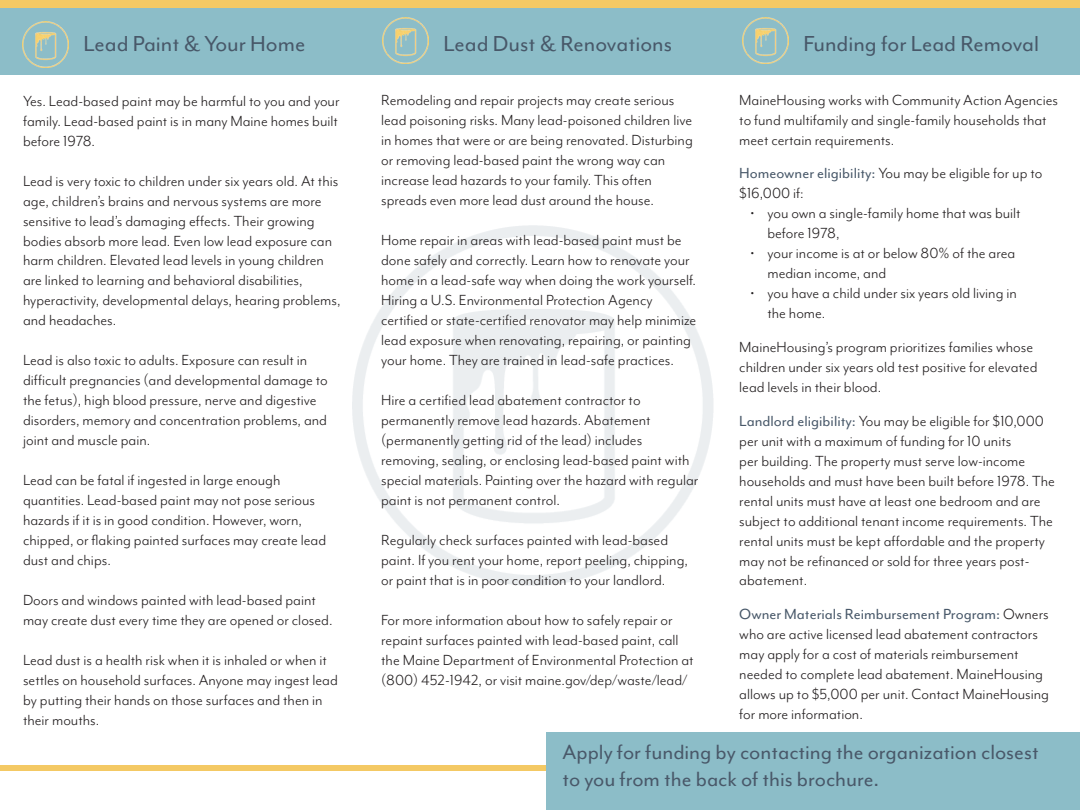
<style>
.page{position:relative;width:1080px;height:810px;background:#fff}
.page>*{position:absolute;margin:0;border:0;box-sizing:border-box;transform-origin:0 0}
.t1{font:25px "Mr Eaves Mod OT";color:#485869}
.t2{font:23.75px/27.5px "Mr Eaves Mod OT";color:#495869}
.t3{font:16.88px/20px "Mr Eaves Mod OT";color:#231f20}
.s1{color:#485869}
</style>
<div class="page">
<div style="left:0;top:7px;width:1080px;height:68px;background:#8cbdc8"></div>
<div style="left:0;top:0;width:1080px;height:7px;background:#f4c964"></div>
<img style="left:22px;top:22px;width:46px;height:46px">
<img style="left:742px;top:18px;width:46px;height:46px">
<img style="left:382px;top:18px;width:46px;height:46px">
<div style="left:0;top:765px;width:1080px;height:6px;background:#f4c964"></div>
<div style="left:546px;top:732px;width:534px;height:78px;background:#8cbdc8"></div>
<h1 class="t1" style="left:83px;top:30px;width:224px">Lead Paint &amp; Your Home</h1>
<h1 class="t1" style="left:443px;top:30px;width:230px">Lead Dust &amp; Renovations</h1>
<h1 class="t1" style="left:803px;top:30px;width:237px">Funding for Lead Removal</h1>
<p class="t3" style="left:23px;top:91px;width:318px;text-align:justify">Yes. Lead-based paint may be harmful to you and your family. Lead-based paint is in many Maine homes built before 1978.</p>
<p class="t3" style="left:23px;top:171px;width:319px">Lead is very toxic to children under six years old. At this age, children’s brains and nervous systems are more sensitive to lead’s damaging effects. Their growing bodies absorb more lead. Even low lead exposure can harm children. Elevated lead levels in young children are linked to learning and behavioral disabilities, hyperactivity, developmental delays, hearing problems, and headaches.</p>
<p class="t3" style="left:23px;top:351px;width:306px">Lead is also toxic to adults. Exposure can result in difficult pregnancies (and developmental damage to the fetus), high blood pressure, nerve and digestive disorders, memory and concentration problems, and joint and muscle pain.</p>
<p class="t3" style="left:23px;top:471px;width:305px">Lead can be fatal if ingested in large enough quantities. Lead-based paint may not pose serious hazards if it is in good condition. However, worn, chipped, or flaking painted surfaces may create lead dust and chips.</p>
<p class="t3" style="left:23px;top:591px;width:311px">Doors and windows painted with lead-based paint may create dust every time they are opened or closed.</p>
<p class="t3" style="left:23px;top:651px;width:316px">Lead dust is a health risk when it is inhaled or when it settles on household surfaces. Anyone may ingest lead by putting their hands on those surfaces and then in their mouths.</p>
<p class="t3" style="left:381px;top:91px;width:313px">Remodeling and repair projects may create serious lead poisoning risks. Many lead-poisoned children live in homes that were or are being renovated. Disturbing or removing lead-based paint the wrong way can increase lead hazards to your family. This often spreads even more lead dust around the house.</p>
<p class="t3" style="left:381px;top:231px;width:317px">Home repair in areas with lead-based paint must be done safely and correctly. Learn how to renovate your home in a lead-safe way when doing the work yourself.<br>Hiring a U.S. Environmental Protection Agency certified or state-certified renovator may help minimize lead exposure when renovating, repairing, or painting your home. They are trained in lead-safe practices.</p>
<p class="t3" style="left:381px;top:391px;width:319px">Hire a certified lead abatement contractor to permanently remove lead hazards. Abatement (permanently getting rid of the lead) includes removing, sealing, or enclosing lead-based paint with special materials. Painting over the hazard with regular paint is not permanent control.</p>
<p class="t3" style="left:381px;top:531px;width:308px">Regularly check surfaces painted with lead-based paint. If you rent your home, report peeling, chipping, or paint that is in poor condition to your landlord.</p>
<p class="t3" style="left:381px;top:611px;width:314px">For more information about how to safely repair or repaint surfaces painted with lead-based paint, call the Maine Department of Environmental Protection at (800) 452-1942, or visit maine.gov/dep/waste/lead/</p>
<p class="t3" style="left:739px;top:91px;width:320px">MaineHousing works with Community Action Agencies to fund multifamily and single-family households that meet certain requirements.</p>
<p class="t3" style="left:739px;top:163px;width:305px"><span class="s1">Homeowner eligibility:</span> You may be eligible for up to $16,000 if:</p>
<p class="t3" style="left:767px;top:203px;width:255px;text-indent:-17px">• you own a single-family home that was built before 1978,</p>
<p class="t3" style="left:767px;top:243px;width:249px;text-indent:-17px">• your income is at or below 80% of the area median income, and</p>
<p class="t3" style="left:767px;top:283px;width:251px;text-indent:-17px">• you have a child under six years old living in the home.</p>
<p class="t3" style="left:739px;top:337px;width:300px">MaineHousing’s program prioritizes families whose children under six years old test positive for elevated lead levels in their blood.</p>
<p class="t3" style="left:739px;top:411px;width:317px"><span class="s1">Landlord eligibility:</span> You may be eligible for $10,000 per unit with a maximum of funding for 10 units<br>per building. The property must serve low-income households and must have been built before 1978. The rental units must have at least one bedroom and are subject to additional tenant income requirements. The rental units must be kept affordable and the property may not be refinanced or sold for three years post&shy;abatement.</p>
<p class="t3" style="left:739px;top:604px;width:311px"><span class="s1">Owner Materials Reimbursement Program:</span> Owners who are active licensed lead abatement contractors may apply for a cost of materials reimbursement needed to complete lead abatement. MaineHousing allows up to $5,000 per unit. Contact MaineHousing for more information.</p>
<h2 class="t2" style="left:562px;top:738px;width:478px">Apply for funding by contacting the organization closest to you from the back of this brochure.</h2>
</div>
